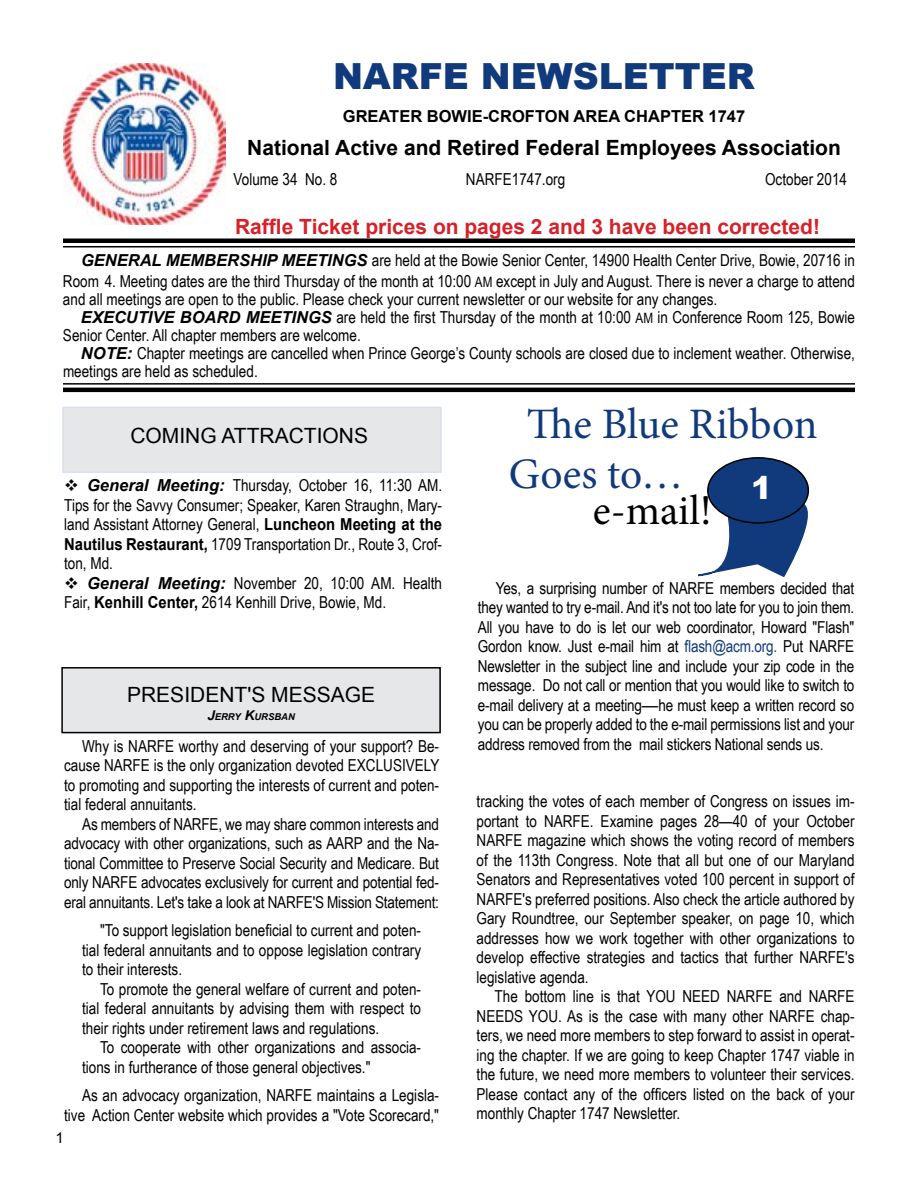
<style>
.page{position:relative;width:918px;height:1188px;background:#fff}
.page>*{position:absolute;margin:0;border:0;box-sizing:border-box;transform-origin:0 0}
.t1{font:43.5px/49.5px "Minion Pro";color:#103a7b}
.t2{font:42px "Minion Pro";color:#000}
.t3{font:900 36px "Arial";color:#103a7b}
.t4{font:900 31.5px "Arial";color:#fff}
.t5{font:700 21px "Arial";color:#000}
.t6{font:700 21px "Arial";color:#d62129}
.t7{font:21px "Arial";color:#000}
.t8{font:16.5px/19.5px "Arial Narrow";color:#000;text-align:justify}
.t9{font:700 16.5px "Arial";color:#000}
.t10{font:15px "Arial";color:#000}
.t11{font:italic 700 9.45px "Arial";color:#000}
.s1{font-family:"Arial";font-weight:700;font-style:italic}
.s2{font-size:14.25px}
.s3{font-family:"Arial";font-weight:700}
.s4{font-size:13.5px}
.s5{color:#103a7b}
.s6{font-family:"Arial"}
</style>
<div class="page">
<div style="left:63px;top:238px;width:792px;height:5px;background:#000"></div>
<hr style="left:63px;top:246px;width:792px;height:2px;background:#000">
<hr style="left:63px;top:383px;width:792px;height:2px;background:#000">
<hr style="left:63px;top:388px;width:792px;height:4px;background:#000">
<div style="left:62px;top:407px;width:380px;height:66px;background:#e6e7e8;border:2px solid #dbe1eb"></div>
<img style="left:64px;top:63px;width:162px;height:162px">
<div style="left:62px;top:668px;width:378px;height:65px;background:#e6e7e8"></div>
<div style="left:61px;top:667px;width:380px;height:66px;border:2px solid #000"></div>
<svg style="left:698px;top:499px;width:110px;height:79px"></svg>
<div style="left:708px;top:458px;width:100px;height:65px;background:#103a7b;border-radius:50%"></div>
<div style="left:707px;top:457px;width:102px;height:67px;border:2px solid #000;border-radius:50%"></div>
<h3 class="t3" style="left:333px;top:50px;width:423px">NARFE NEWSLETTER</h3>
<p class="t9" style="left:343px;top:105px;width:404px">GREATER BOWIE-CROFTON AREA CHAPTER 1747</p>
<p class="t5" style="left:247px;top:133px;width:595px">National Active and Retired Federal Employees Association</p>
<p class="t8" style="left:234px;top:169px;width:105px">Volume 34 No. 8</p>
<p class="t8" style="left:466px;top:169px;width:101px">NARFE1747.org</p>
<p class="t8" style="left:765px;top:169px;width:83px">October 2014</p>
<p class="t6" style="left:235px;top:212px;width:587px">Raffle Ticket prices on pages 2 and 3 have been corrected!</p>
<p class="t8" style="left:63px;top:249px;width:793px;line-height:21px;text-align:right"><span class="s1">GENERAL MEMBERSHIP MEETINGS</span> are held at the Bowie Senior Center, 14900 Health Center Drive, Bowie, 20716 in<br>Room 4. Meeting dates are the third Thursday of the month at 10:00 <span class="s2">AM</span> except in July and August. There is never a charge to attend</p>
<p class="t8" style="left:63px;top:289px;width:656px">and all meetings are open to the public. Please check your current newsletter or our website for any changes.</p>
<p class="t8" style="left:81px;top:307px;width:776px"><span class="s1">EXECUTIVE BOARD MEETINGS</span> are held the first Thursday of the month at 10:00 <span class="s2">AM</span> in Conference Room 125, Bowie</p>
<p class="t8" style="left:63px;top:325px;width:299px">Senior Center. All chapter members are welcome.</p>
<p class="t8" style="left:81px;top:343px;width:776px"><span class="s1">NOTE:</span> Chapter meetings are cancelled when Prince George’s County schools are closed due to inclement weather. Otherwise,</p>
<p class="t8" style="left:63px;top:361px;width:196px">meetings are held as scheduled.</p>
<p class="t7" style="left:130px;top:422px;width:239px">COMING ATTRACTIONS</p>
<p class="t8" style="left:64px;top:475px;width:380px">❖ <span class="s1">General Meeting:</span> Thursday, October 16, 11:30 AM.<br>Tips for the Savvy Consumer; Speaker, Karen Straughn, Mary&shy;land Assistant Attorney General, <span class="s3">Luncheon Meeting at the Nautilus Restaurant,</span> 1709 Transportation Dr., Route 3, Crof&shy;ton, Md.</p>
<p class="t8" style="left:64px;top:572px;width:379px">❖ <span class="s1">General Meeting:</span> November 20, 10:00 AM. Health<br>Fair, <span class="s3">Kenhill Center,</span> 2614 Kenhill Drive, Bowie, Md.</p>
<p class="t7" style="left:127px;top:681px;width:249px">pRESIDENT'S MESSAGE</p>
<p class="t11" style="left:207px;top:710px;width:89px"><span class="s4">J</span>ERRY <span class="s4">K</span>URSBAN</p>
<p class="t8" style="left:64px;top:735px;width:377px;text-indent:18px">Why is NARFE worthy and deserving of your support? Be&shy;cause NARFE is the only organization devoted EXCLUSIVELY to promoting and supporting the interests of current and poten&shy;tial federal annuitants.</p>
<p class="t8" style="left:64px;top:813px;width:376px;text-indent:18px">As members of NARFE, we may share common interests and advocacy with other organizations, such as AARP and the Na&shy;tional Committee to Preserve Social Security and Medicare. But only NARFE advocates exclusively for current and potential fed&shy;eral annuitants. Let's take a look at NARFE'S Mission Statement:</p>
<p class="t8" style="left:82px;top:920px;width:340px;text-indent:18px">"To support legislation beneficial to current and poten&shy;tial federal annuitants and to oppose legislation contrary to their interests.</p>
<p class="t8" style="left:82px;top:978px;width:341px;text-indent:18px">To promote the general welfare of current and poten&shy;tial federal annuitants by advising them with respect to their rights under retirement laws and regulations.</p>
<p class="t8" style="left:82px;top:1037px;width:340px;text-indent:18px">To cooperate with other organizations and associa&shy;tions in furtherance of those general objectives."</p>
<p class="t8" style="left:64px;top:1085px;width:376px;text-align:right">As an advocacy organization, NARFE maintains a Legisla&shy;tive Action Center website which provides a "Vote Scorecard,"</p>
<p class="t10" style="left:55px;top:1128px;width:10px">1</p>
<h1 class="t1" style="left:509px;top:400px;width:310px;text-indent:18px">The Blue Ribbon<br>Goes to…</h1>
<h2 class="t2" style="left:593px;top:482px;width:120px">e-mail!</h2>
<h3 class="t4" style="left:751px;top:465px;width:23px">1</h3>
<p class="t8" style="left:478px;top:578px;width:378px;text-indent:18px">Yes, a surprising number of NARFE members decided that they wanted to try e-mail. And it's not too late for you to join them.<br>All you have to do is let our web coordinator, Howard "Flash" Gordon know. Just e-mail him at <span class="s5">flash@acm.org.</span> Put NARFE Newsletter in the subject line and include your zip code in the message. Do not call or mention that you would like to switch to e-mail delivery at a meeting<span class="s6">—</span>he must keep a written record so you can be properly added to the e-mail permissions list and your address removed from the mail stickers National sends us.</p>
<p class="t8" style="left:477px;top:791px;width:380px">tracking the votes of each member of Congress on issues im&shy;portant to NARFE. Examine pages 28—40 of your October NARFE magazine which shows the voting record of members of the 113th Congress. Note that all but one of our Maryland Senators and Representatives voted 100 percent in support of NARFE's preferred positions. Also check the article authored by Gary Roundtree, our September speaker, on page 10, which addresses how we work together with other organizations to develop effective strategies and tactics that further NARFE's legislative agenda.</p>
<p class="t8" style="left:477px;top:986px;width:380px;text-indent:18px">The bottom line is that YOU NEED NARFE and NARFE NEEDS YOU. As is the case with many other NARFE chap&shy;ters, we need more members to step forward to assist in operat&shy;ing the chapter. If we are going to keep Chapter 1747 viable in the future, we need more members to volunteer their services.<br>Please contact any of the officers listed on the back of your monthly Chapter 1747 Newsletter.</p>
</div>
